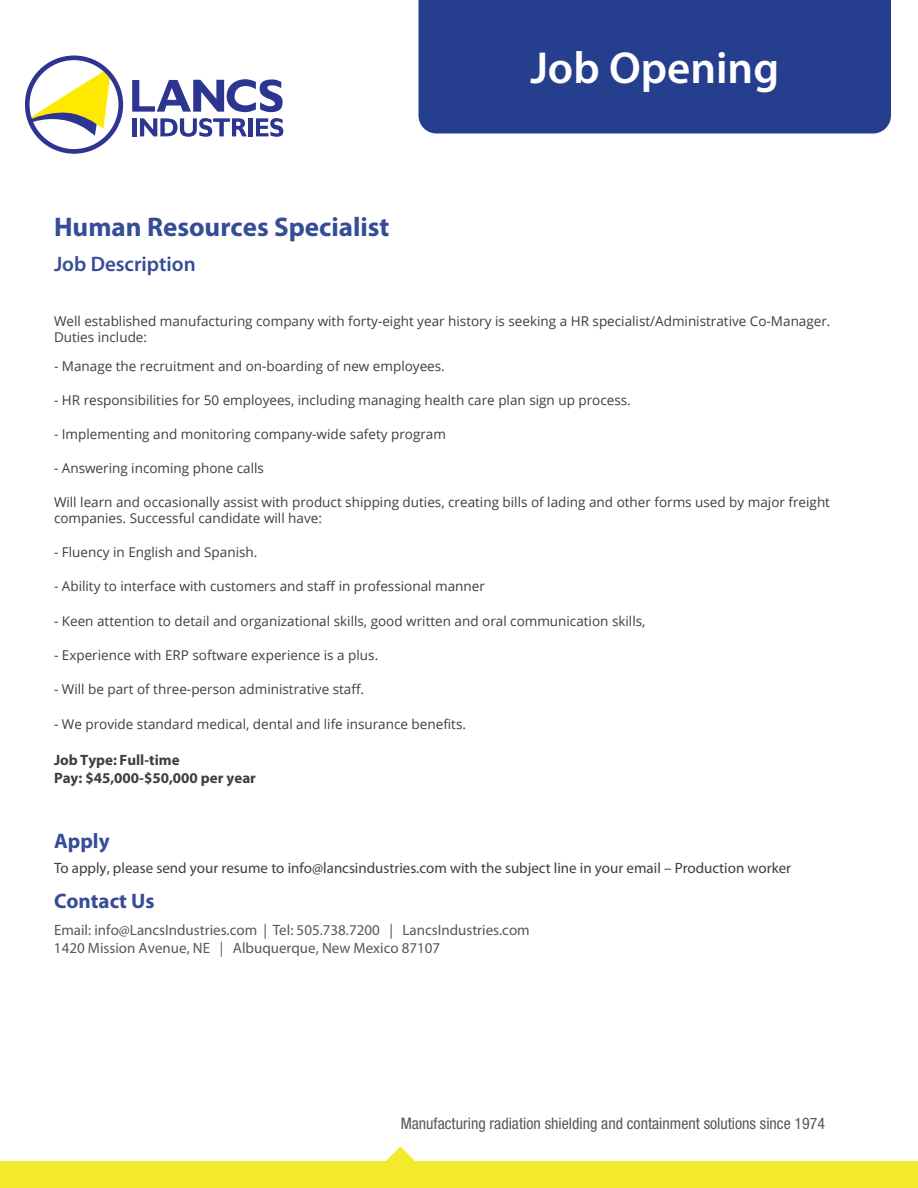
<style>
.page{position:relative;width:918px;height:1188px;background:#fff}
.page>*{position:absolute;margin:0;border:0;box-sizing:border-box;transform-origin:0 0}
.t1{font:600 45px "Myriad Pro";color:#fff}
.t2{font:700 27px "Myriad Pro";color:#354d96}
.t3{font:600 21px "Myriad Pro";color:#354d96}
.t4{font:700 21px "Myriad Pro";color:#354d96}
.t5{font:condensed 15.9px "Helvetica Neue";color:#57585a}
.t6{font:15px/18px "Myriad Pro";color:#57585a}
.t7{font:15px "Myriad Pro";color:#3e3e3f}
.t8{font:700 15px/18px "Myriad Pro";color:#3e3e3f}
.t9{font:13.5px/16.2px "Open Sans";color:#3e3e3f}
</style>
<div class="page">
<svg style="left:132px;top:79px;width:151px;height:33px"></svg>
<div style="left:132px;top:118px;width:5px;height:18px;background:#2c3590"></div>
<div style="left:248px;top:118px;width:5px;height:18px;background:#2c3590"></div>
<svg style="left:256px;top:118px;width:27px;height:19px"></svg>
<svg style="left:140px;top:118px;width:107px;height:19px"></svg>
<svg style="left:26px;top:56px;width:97px;height:98px"></svg>
<div style="left:418px;top:0;width:473px;height:134px;background:#253f8e"></div>
<div style="left:0;top:1161px;width:918px;height:27px;background:#f3e92d"></div>
<svg style="left:386px;top:1146px;width:29px;height:15px"></svg>
<h2 class="t2" style="left:54px;top:210px;width:337px">Human Resources Specialist</h2>
<h3 class="t3" style="left:54px;top:250px;width:143px">Job Description</h3>
<h1 class="t1" style="left:530px;top:40px;width:250px">Job Opening</h1>
<p class="t9" style="left:54px;top:313px;width:778px">Well established manufacturing company with forty-eight year history is seeking a HR specialist/Administrative Co-Manager.<br>Duties include:</p>
<p class="t9" style="left:54px;top:357px;width:392px">- Manage the recruitment and on-boarding of new employees.</p>
<p class="t9" style="left:54px;top:391px;width:578px">- HR responsibilities for 50 employees, including managing health care plan sign up process.</p>
<p class="t9" style="left:54px;top:425px;width:393px">- Implementing and monitoring company-wide safety program</p>
<p class="t9" style="left:54px;top:460px;width:212px">- Answering incoming phone calls</p>
<p class="t9" style="left:54px;top:494px;width:778px">Will learn and occasionally assist with product shipping duties, creating bills of lading and other forms used by major freight companies. Successful candidate will have:</p>
<p class="t9" style="left:54px;top:544px;width:205px">- Fluency in English and Spanish.</p>
<p class="t9" style="left:54px;top:578px;width:432px">- Ability to interface with customers and staff in professional manner</p>
<p class="t9" style="left:54px;top:612px;width:593px">- Keen attention to detail and organizational skills, good written and oral communication skills,</p>
<p class="t9" style="left:54px;top:646px;width:326px">- Experience with ERP software experience is a plus.</p>
<p class="t9" style="left:54px;top:680px;width:312px">- Will be part of three-person administrative staff.</p>
<p class="t9" style="left:54px;top:716px;width:414px">- We provide standard medical, dental and life insurance benefits.</p>
<p class="t8" style="left:54px;top:751px;width:203px">Job Type: Full-time<br>Pay: $45,000-$50,000 per year</p>
<h3 class="t4" style="left:54px;top:827px;width:57px">Apply</h3>
<p class="t7" style="left:54px;top:859px;width:739px">To apply, please send your resume to info@lancsindustries.com with the subject line in your email – Production worker</p>
<h3 class="t4" style="left:54px;top:887px;width:102px">Contact Us</h3>
<p class="t6" style="left:54px;top:920px;width:477px">Email: info@LancsIndustries.com | Tel: 505.738.7200 | LancsIndustries.com<br>1420 Mission Avenue, NE | Albuquerque, New Mexico 87107</p>
<p class="t5" style="left:401px;top:1114px;width:426px">Manufacturing radiation shielding and containment solutions since 1974</p>
</div>
